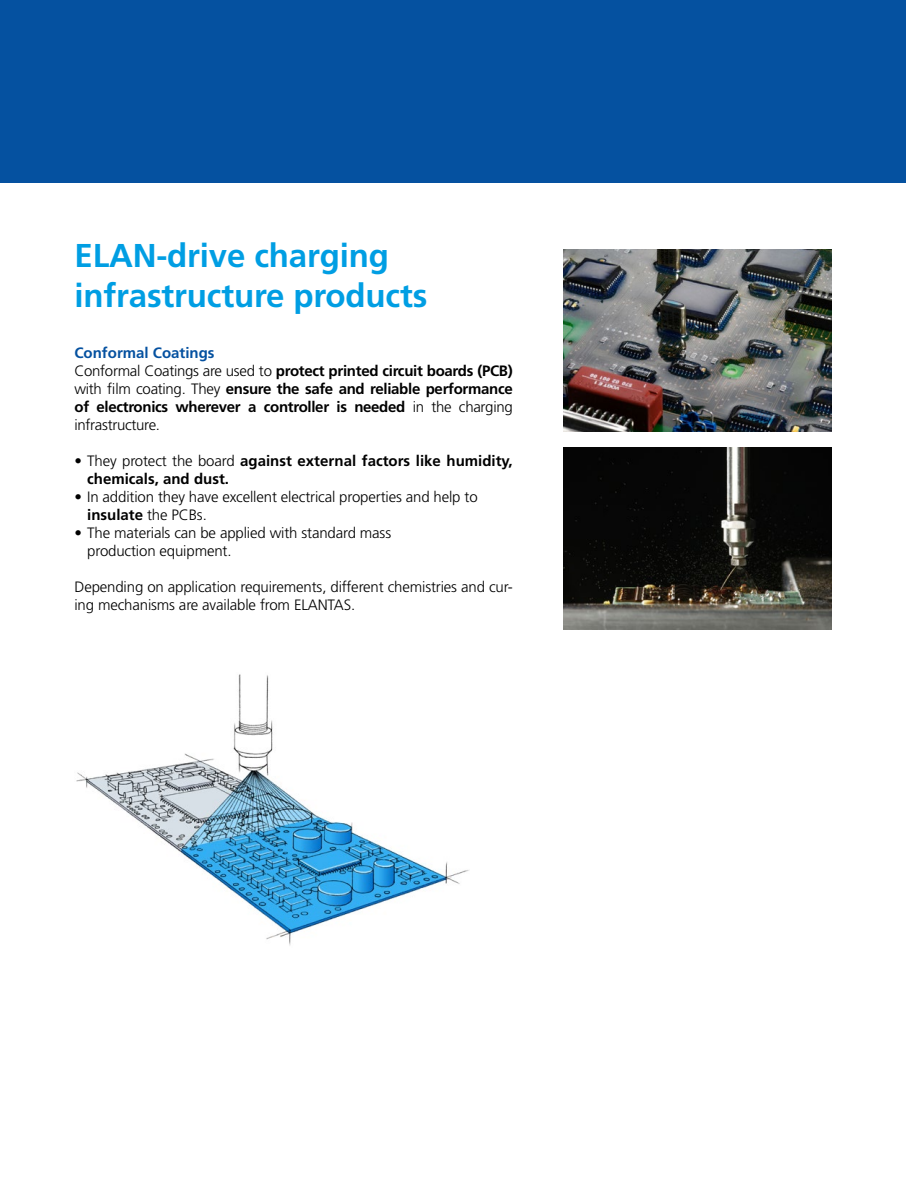
<style>
.page{position:relative;width:906px;height:1188px;background:#fff}
.page>*{position:absolute;margin:0;border:0;box-sizing:border-box;transform-origin:0 0}
.t1{font:700 33px/39.6px "Frutiger LT Std";letter-spacing:-.005em;color:#009ee3}
.t2{font:300 15px/18px "Frutiger LT Std";letter-spacing:-.01em;color:#000}
.t3{font:700 15px/18px "Frutiger LT Std";letter-spacing:-.02em;color:#000}
.t4{font:700 15px/18px "Frutiger LT Std";color:#000}
.s1{color:#0551a0}
.s2{font-weight:300}
.s3{font-weight:700}
</style>
<div class="page">
<div style="left:0;top:0;width:905px;height:183px;background:#0551a0"></div>
<img style="left:76px;top:674px;width:393px;height:272px">
<img style="left:563px;top:249px;width:268px;height:183px">
<img style="left:563px;top:447px;width:268px;height:183px">
<h1 class="t1" style="left:74px;top:236px;width:354px">ELAN-drive charging infrastructure products</h1>
<p class="t3" style="left:74px;top:343px;width:439px"><span class="s1">Conformal Coatings<br></span><span class="s2">Conformal Coatings are used to</span> protect printed circuit boards (PCB) <span class="s2">with film coating. They</span> ensure the safe and reliable performance of electronics wherever a controller is needed <span class="s2">in the charging infrastructure.</span></p>
<p class="t4" style="left:87px;top:451px;width:427px;text-indent:-13px"><span class="s2">• They protect the board</span> against external factors like humidity, chemicals, and dust.</p>
<p class="t2" style="left:87px;top:488px;width:392px;text-indent:-13px">• In addition they have excellent electrical properties and help to <span class="s3">insulate</span> the PCBs.</p>
<p class="t2" style="left:87px;top:524px;width:305px;text-indent:-13px">• The materials can be applied with standard mass production equipment.</p>
<p class="t2" style="left:74px;top:578px;width:439px">Depending on application requirements, different chemistries and cur&shy;ing mechanisms are available from ELANTAS.</p>
</div>
